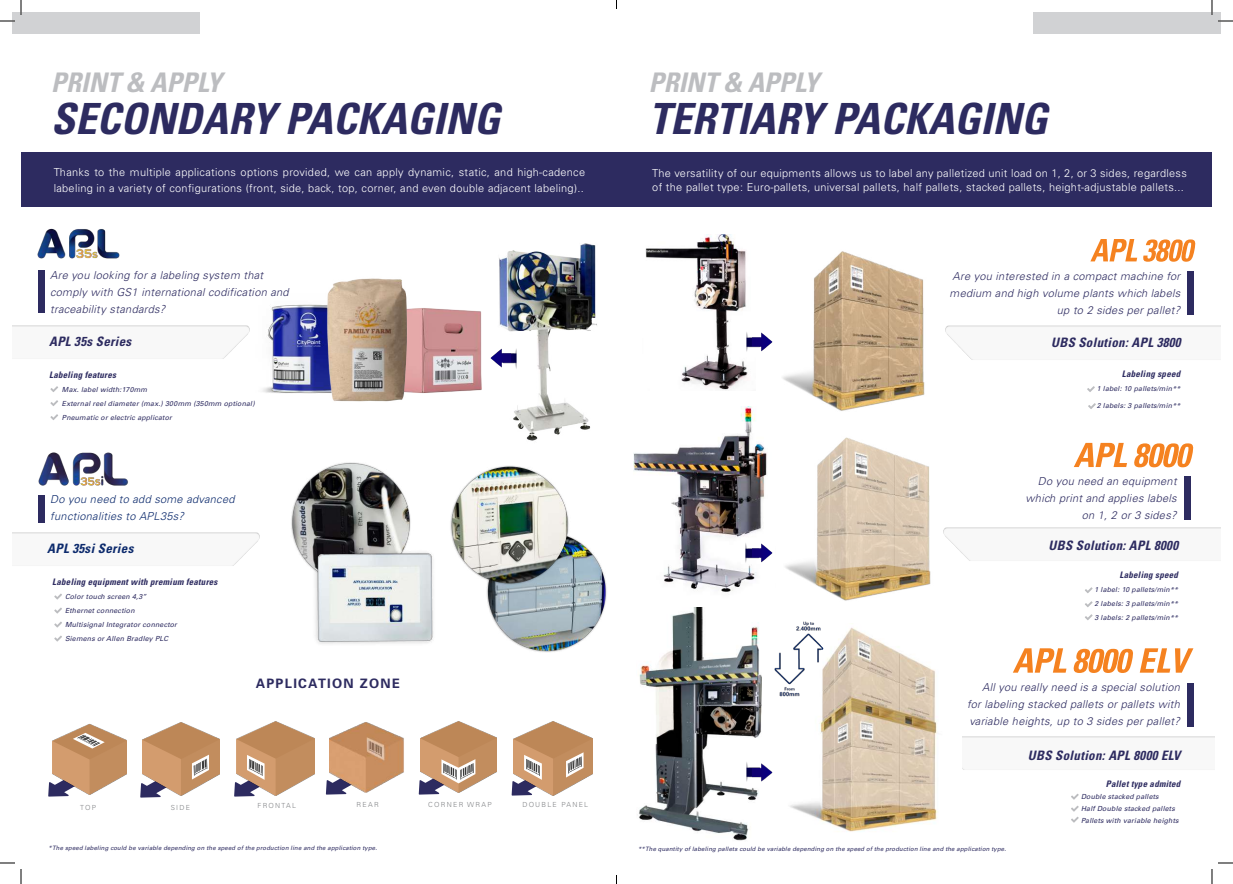
<style>
.page{position:relative;width:1233px;height:884px;background:#fff}
.page>*{position:absolute;margin:0;border:0;box-sizing:border-box;transform-origin:0 0}
.t1{font:italic 700 condensed 43px "Univers";color:#2d2b60}
.t2{font:italic 700 condensed 27px "Univers";color:#bcbdc0}
.t3{font:italic 700 condensed 13px "Univers";letter-spacing:.025em;color:#2d2b60}
.t4{font:700 13px "Univers";letter-spacing:.1em;color:#2d2b60}
.t5{font:italic 700 condensed 13px "Univers";letter-spacing:.025em;color:#0d2b6d}
.t6{font:300 11px/16px "Univers";letter-spacing:.025em;color:#fff}
.t7{font:italic 300 11px/17px "Univers";letter-spacing:.025em;color:#2d2b60;text-align:right}
.t8{font:italic 300 11px/17px "Univers";letter-spacing:.025em;color:#0d2b6d}
.t9{font:italic 700 condensed 9px "Univers";letter-spacing:.025em;color:#2d2b60}
.t10{font:italic 7px/14px "Univers";letter-spacing:.025em;color:#2d2b60}
.t11{font:300 7px "Univers";letter-spacing:.18em;color:#808285}
.t12{font:italic 6px "Univers";letter-spacing:.025em;color:#2d2b60}
</style>
<div class="page">
<img style="left:499px;top:243px;width:98px;height:198px">
<img style="left:421px;top:308px;width:61px;height:85px">
<img style="left:12px;top:532px;width:234px;height:34px">
<img style="left:12px;top:325px;width:238px;height:34px">
<div style="left:21px;top:152px;width:595px;height:54px;background:#2d2b60"></div>
<div style="left:616px;top:152px;width:596px;height:54px;background:#2d2b60"></div>
<div style="left:38px;top:271px;width:6px;height:42px;background:#2d2b60"></div>
<div style="left:38px;top:495px;width:7px;height:27px;background:#2d2b60"></div>
<svg style="left:50px;top:386px;width:8px;height:6px"></svg>
<svg style="left:50px;top:400px;width:8px;height:6px"></svg>
<svg style="left:50px;top:414px;width:8px;height:6px"></svg>
<svg style="left:246px;top:532px;width:14px;height:21px"></svg>
<img style="left:504px;top:345px;width:20px;height:30px">
<img style="left:490px;top:345px;width:20px;height:26px">
<img style="left:262px;top:304px;width:47px;height:90px">
<img style="left:309px;top:278px;width:112px;height:124px">
<img style="left:37px;top:228px;width:83px;height:31px">
<svg style="left:234px;top:782px;width:21px;height:15px"></svg>
<svg style="left:140px;top:783px;width:21px;height:15px"></svg>
<svg style="left:48px;top:782px;width:21px;height:15px"></svg>
<img style="left:52px;top:724px;width:75px;height:70px">
<img style="left:142px;top:723px;width:78px;height:73px">
<img style="left:236px;top:722px;width:78px;height:73px">
<svg style="left:511px;top:781px;width:20px;height:15px"></svg>
<svg style="left:419px;top:780px;width:21px;height:15px"></svg>
<svg style="left:326px;top:780px;width:4px;height:15px"></svg>
<img style="left:421px;top:721px;width:75px;height:71px">
<img style="left:514px;top:721px;width:78px;height:74px">
<img style="left:330px;top:722px;width:74px;height:73px">
<img style="left:950px;top:527px;width:270px;height:34px">
<img style="left:945px;top:325px;width:276px;height:35px">
<div style="left:1186px;top:271px;width:7px;height:44px;background:#2d2b60"></div>
<div style="left:1186px;top:683px;width:7px;height:44px;background:#2d2b60"></div>
<div style="left:1184px;top:476px;width:7px;height:44px;background:#2d2b60"></div>
<img style="left:633px;top:406px;width:134px;height:186px">
<img style="left:639px;top:608px;width:123px;height:233px">
<img style="left:645px;top:235px;width:103px;height:156px">
<svg style="left:1090px;top:239px;width:106px;height:23px"></svg>
<svg style="left:1073px;top:443px;width:54px;height:24px"></svg>
<svg style="left:1134px;top:443px;width:60px;height:24px"></svg>
<svg style="left:1013px;top:648px;width:53px;height:25px"></svg>
<svg style="left:1073px;top:649px;width:60px;height:24px"></svg>
<svg style="left:1139px;top:648px;width:54px;height:25px"></svg>
<img style="left:782px;top:251px;width:143px;height:160px">
<img style="left:785px;top:437px;width:165px;height:164px">
<img style="left:790px;top:627px;width:152px;height:205px">
<svg style="left:1087px;top:386px;width:7px;height:6px"></svg>
<svg style="left:1088px;top:403px;width:7px;height:6px"></svg>
<svg style="left:1085px;top:587px;width:7px;height:6px"></svg>
<svg style="left:1085px;top:601px;width:7px;height:6px"></svg>
<svg style="left:1085px;top:614px;width:7px;height:6px"></svg>
<svg style="left:1071px;top:794px;width:7px;height:6px"></svg>
<svg style="left:1071px;top:806px;width:7px;height:17px"></svg>
<img style="left:739px;top:325px;width:13px;height:31px">
<img style="left:752px;top:332px;width:21px;height:20px">
<img style="left:738px;top:536px;width:20px;height:31px">
<img style="left:752px;top:541px;width:21px;height:26px">
<img style="left:739px;top:756px;width:20px;height:30px">
<img style="left:752px;top:760px;width:21px;height:26px">
<img style="left:774px;top:621px;width:50px;height:81px">
<img style="left:291px;top:462px;width:120px;height:103px">
<img style="left:486px;top:540px;width:121px;height:112px">
<img style="left:450px;top:466px;width:127px;height:129px">
<img style="left:308px;top:542px;width:125px;height:102px">
<svg style="left:54px;top:594px;width:8px;height:5px"></svg>
<svg style="left:54px;top:608px;width:8px;height:5px"></svg>
<svg style="left:54px;top:622px;width:8px;height:5px"></svg>
<svg style="left:54px;top:636px;width:8px;height:5px"></svg>
<img style="left:38px;top:452px;width:90px;height:34px">
<div style="left:12px;top:12px;width:188px;height:22px;background:#d1d2d4"></div>
<div style="left:1033px;top:12px;width:188px;height:22px;background:#d1d2d4"></div>
<svg style="left:1218px;top:20px;width:15px;height:2px"></svg>
<svg style="left:1218px;top:862px;width:15px;height:2px"></svg>
<svg style="left:0;top:0;width:22px;height:22px"></svg>
<svg style="left:0;top:862px;width:22px;height:22px"></svg>
<svg style="left:1211px;top:0;width:1px;height:15px"></svg>
<svg style="left:1211px;top:869px;width:1px;height:15px"></svg>
<h2 class="t2" style="left:51px;top:66px;width:172px">PRINT &amp; APPLY</h2>
<h1 class="t1" style="left:51px;top:92px;width:450px">SECONDARY PACKAGING</h1>
<p class="t6" style="left:54px;top:164px;width:533px">Thanks to the multiple applications options provided, we can apply dynamic, static, and high-cadence labeling in a variety of configurations (front, side, back, top, corner, and even double adjacent labeling)..</p>
<p class="t7" style="left:50px;top:266px;width:240px;text-align:left">Are you looking for a labeling system that comply with GS1 international codification and traceability standards?</p>
<p class="t3" style="left:49px;top:333px;width:84px">APL 35s Series</p>
<p class="t9" style="left:49px;top:369px;width:69px">Labeling features</p>
<p class="t10" style="left:62px;top:383px;width:194px">Max. label width:170mm<br>External reel diameter (max.) 300mm (350mm optional)<br>Pneumatic or electric applicator</p>
<p class="t8" style="left:50px;top:491px;width:186px">Do you need to add some advanced functionalities to APL35s?</p>
<p class="t5" style="left:47px;top:540px;width:88px">APL 35si Series</p>
<p class="t9" style="left:52px;top:576px;width:167px">Labeling equipment with premium features</p>
<p class="t10" style="left:65px;top:590px;width:113px">Color touch screen 4,3”<br>Ethernet connection<br>Multisignal Integrator connector<br>Siemens or Allen Bradley PLC</p>
<p class="t4" style="left:256px;top:675px;width:146px">APPLICATION ZONE</p>
<p class="t11" style="left:80px;top:803px;width:17px">TOP</p>
<p class="t11" style="left:171px;top:803px;width:21px">SIDE</p>
<p class="t11" style="left:258px;top:801px;width:40px">FRONTAL</p>
<p class="t11" style="left:356px;top:800px;width:24px">REAR</p>
<p class="t11" style="left:428px;top:800px;width:65px">CORNER WRAP</p>
<p class="t11" style="left:522px;top:800px;width:67px">DOUBLE PANEL</p>
<p class="t12" style="left:49px;top:844px;width:330px">*The speed labeling could be variable depending on the speed of the production line and the application type.</p>
<h2 class="t2" style="left:648px;top:66px;width:172px">PRINT &amp; APPLY</h2>
<h1 class="t1" style="left:648px;top:92px;width:400px">TERTIARY PACKAGING</h1>
<p class="t6" style="left:652px;top:166px;width:536px;line-height:14px">The versatility of our equipments allows us to label any palletized unit load on 1, 2, or 3 sides, regardless of the pallet type: Euro-pallets, universal pallets, half pallets, stacked pallets, height-adjustable pallets...</p>
<p class="t7" style="left:949px;top:268px;width:232px">Are you interested in a compact machine for medium and high volume plants which labels up to 2 sides per pallet?</p>
<p class="t3" style="left:1051px;top:334px;width:131px">UBS Solution: APL 3800</p>
<p class="t9" style="left:1121px;top:368px;width:60px">Labeling speed</p>
<p class="t10" style="left:1096px;top:382px;width:85px">1 label: 10 pallets/min**</p>
<p class="t10" style="left:1096px;top:399px;width:85px">2 labels: 3 pallets/min**</p>
<p class="t7" style="left:1025px;top:472px;width:153px">Do you need an equipment which print and applies labels on 1, 2 or 3 sides?</p>
<p class="t3" style="left:1048px;top:537px;width:131px">UBS Solution: APL 8000</p>
<p class="t9" style="left:1119px;top:569px;width:60px">Labeling speed</p>
<p class="t10" style="left:1094px;top:583px;width:85px;text-align:justify">1 label: 10 pallets/min** 2 labels: 3 pallets/min** 3 labels: 2 pallets/min**</p>
<p class="t7" style="left:967px;top:679px;width:214px;text-align:justify;text-indent:15px">All you really need is a special solution for labeling stacked pallets or pallets with variable heights, up to 3 sides per pallet?</p>
<p class="t3" style="left:1028px;top:747px;width:154px">UBS Solution: APL 8000 ELV</p>
<p class="t12" style="left:638px;top:845px;width:369px">**The quantity of labeling pallets could be variable depending on the speed of the production line and the application type.</p>
<p class="t9" style="left:1106px;top:778px;width:76px">Pallet type admited</p>
<p class="t10" style="left:1081px;top:791px;width:99px;line-height:12px">Double stacked pallets<br>Half Double stacked pallets<br>Pallets with variable heights</p>
</div>
